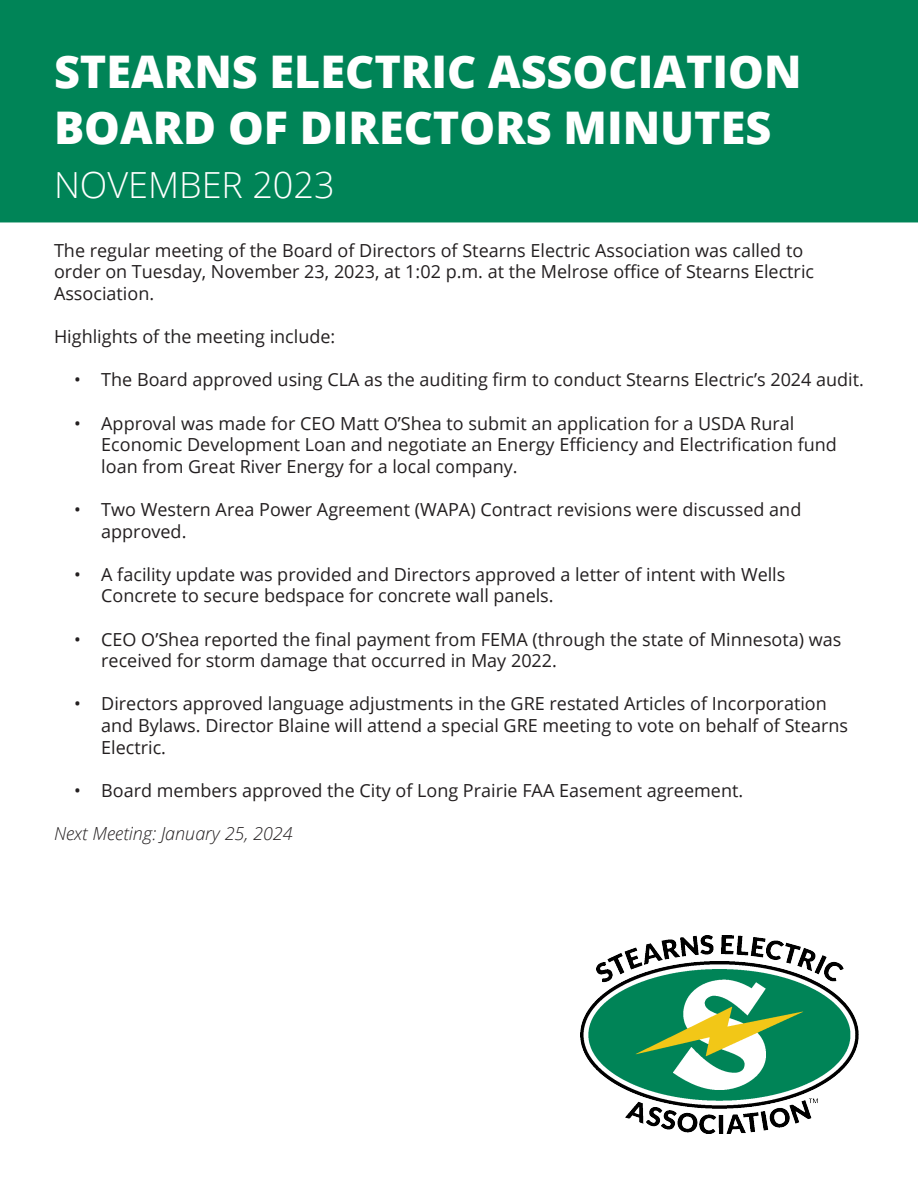
<style>
.page{position:relative;width:918px;height:1188px;background:#fff}
.page>*{position:absolute;margin:0;border:0;box-sizing:border-box;transform-origin:0 0}
.t1{font:800 45px/55.8px "Open Sans";color:#fff}
.t2{font:300 36px "Open Sans";color:#fff}
.t3{font:18px/21.6px "Open Sans";color:#231f20}
.t4{font:italic 300 18px "Open Sans";color:#231f20}
</style>
<div class="page">
<div style="left:0;top:0;width:918px;height:222px;background:#008457"></div>
<img style="left:581px;top:935px;width:277px;height:199px">
<p class="t1" style="left:54px;top:42px;width:749px">STEARNS ELECTRIC ASSOCIATION<br>BOARD OF DIRECTORS MINUTES</p>
<p class="t2" style="left:54px;top:161px;width:282px">NOVEMBER 2023</p>
<p class="t3" style="left:54px;top:239px;width:762px">The regular meeting of the Board of Directors of Stearns Electric Association was called to order on Tuesday, November 23, 2023, at 1:02 p.m. at the Melrose office of Stearns Electric<br>Association.</p>
<p class="t3" style="left:54px;top:325px;width:283px">Highlights of the meeting include:</p>
<p class="t3" style="left:74px;top:369px;width:791px">• The Board approved using CLA as the auditing firm to conduct Stearns Electric’s 2024 audit.</p>
<p class="t3" style="left:101px;top:412px;width:737px;text-indent:-27px">• Approval was made for CEO Matt O’Shea to submit an application for a USDA Rural<br>Economic Development Loan and negotiate an Energy Efficiency and Electrification fund loan from Great River Energy for a local company.</p>
<p class="t3" style="left:101px;top:498px;width:702px;text-indent:-27px">• Two Western Area Power Agreement (WAPA) Contract revisions were discussed and approved.</p>
<p class="t3" style="left:101px;top:563px;width:686px;text-indent:-27px">• A facility update was provided and Directors approved a letter of intent with Wells<br>Concrete to secure bedspace for concrete wall panels.</p>
<p class="t3" style="left:101px;top:628px;width:742px;text-indent:-27px">• CEO O’Shea reported the final payment from FEMA (through the state of Minnesota) was received for storm damage that occurred in May 2022.</p>
<p class="t3" style="left:101px;top:693px;width:748px;text-indent:-27px">• Directors approved language adjustments in the GRE restated Articles of Incorporation and Bylaws. Director Blaine will attend a special GRE meeting to vote on behalf of Stearns<br>Electric.</p>
<p class="t3" style="left:74px;top:779px;width:670px">• Board members approved the City of Long Prairie FAA Easement agreement.</p>
<p class="t4" style="left:54px;top:821px;width:240px">Next Meeting: January 25, 2024</p>
</div>
